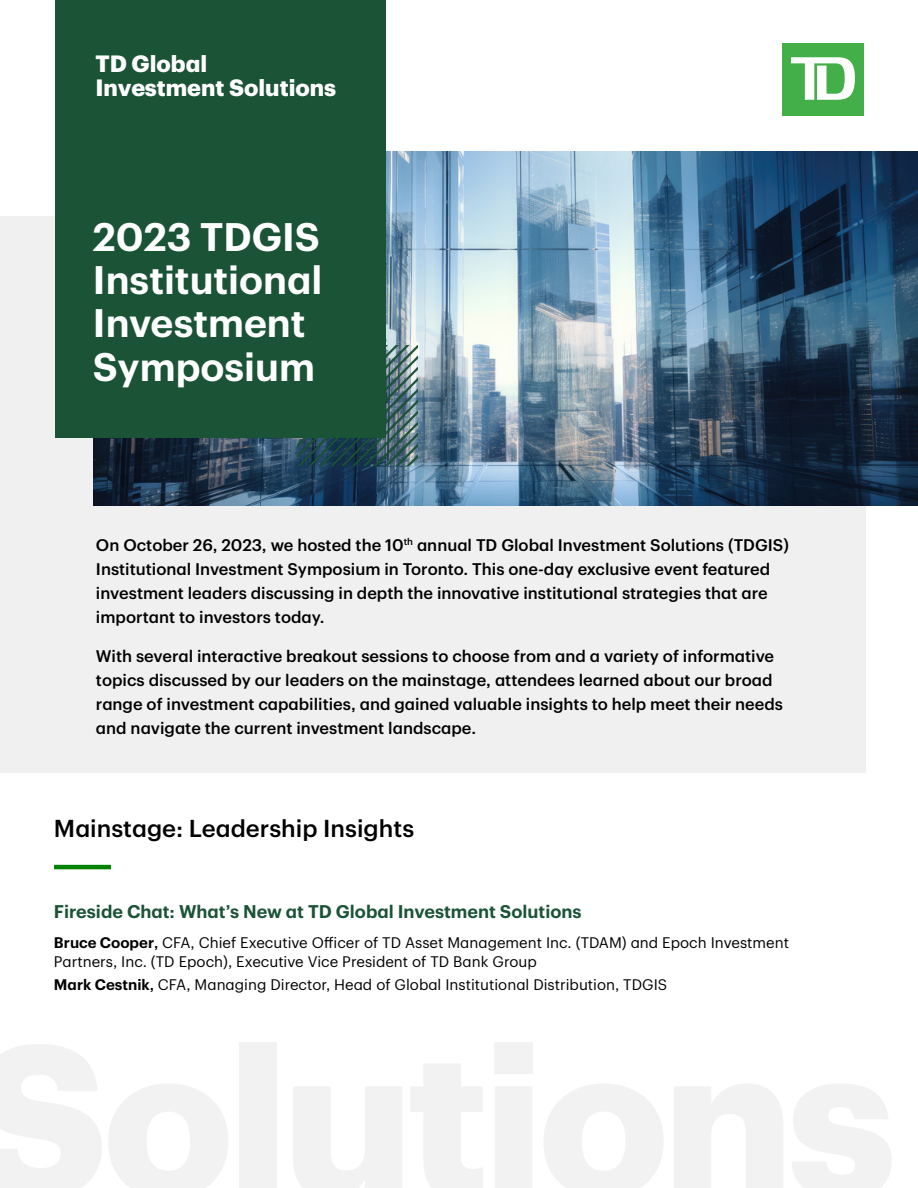
<style>
.page{position:relative;width:918px;height:1188px;background:#fff}
.page>*{position:absolute;margin:0;border:0;box-sizing:border-box;transform-origin:0 0}
.t1{font:600 39px/43.5px "Vqyfnj TD Graphik";color:#fff}
.t2{font:500 24px "Psgvjk TD Graphik";color:#000}
.t3{font:700 23.1px/23.9px "Mtctsk TD Graphik";color:#fff}
.t4{font:600 18px "Vqyfnj TD Graphik";color:#1a5336}
.t5{font:500 16.5px/24px "Psgvjk TD Graphik";color:#000}
.t6{font:15px/19.5px "Kwynbs TD Graphik";color:#030000}
.s1{font-family:"Vqyfnj TD Graphik";font-weight:600}
.s2{font-family:"Psgvjk TD Graphik";font-weight:500}
</style>
<div class="page">
<div style="left:0;top:216px;width:866px;height:556px;background:#f0f0f0"></div>
<img style="left:93px;top:151px;width:825px;height:355px">
<img style="left:297px;top:345px;width:121px;height:121px">
<div style="left:782px;top:43px;width:82px;height:73px;background:#43af49"></div>
<svg style="left:791px;top:57px;width:64px;height:43px"></svg>
<div style="left:55px;top:0;width:331px;height:437px;background:#1a5336"></div>
<hr style="left:54px;top:865px;width:57px;height:4px;background:#038203">
<p class="t3" style="left:96px;top:50px;width:242px">TD Global<br>Investment Solutions</p>
<h1 class="t1" style="left:93px;top:212px;width:231px">2023 TDGIS<br>Institutional<br>Investment<br>Symposium</h1>
<p class="t5" style="left:96px;top:531px;width:695px">On October 26, 2023, we hosted the 10<sup>th</sup> annual TD Global Investment Solutions (TDGIS)<br>Institutional Investment Symposium in Toronto. This one-day exclusive event featured investment leaders discussing in depth the innovative institutional strategies that are important to investors today.</p>
<p class="t5" style="left:96px;top:642px;width:688px">With several interactive breakout sessions to choose from and a variety of informative topics discussed by our leaders on the mainstage, attendees learned about our broad range of investment capabilities, and gained valuable insights to help meet their needs and navigate the current investment landscape.</p>
<h2 class="t2" style="left:54px;top:810px;width:362px">Mainstage: Leadership Insights</h2>
<h3 class="t4" style="left:54px;top:898px;width:529px">Fireside Chat: What’s New at TD Global Investment Solutions</h3>
<p class="t6" style="left:54px;top:932px;width:737px"><span class="s1">Bruce Cooper</span><span class="s2">,</span> CFA, Chief Executive Officer of TD Asset Management Inc. (TDAM) and Epoch Investment<br>Partners, Inc. (TD Epoch), Executive Vice President of TD Bank Group</p>
<p class="t6" style="left:54px;top:974px;width:615px"><span class="s1">Mark Cestnik</span><span class="s2">,</span> CFA, Managing Director, Head of Global Institutional Distribution, TDGIS</p>
</div>
